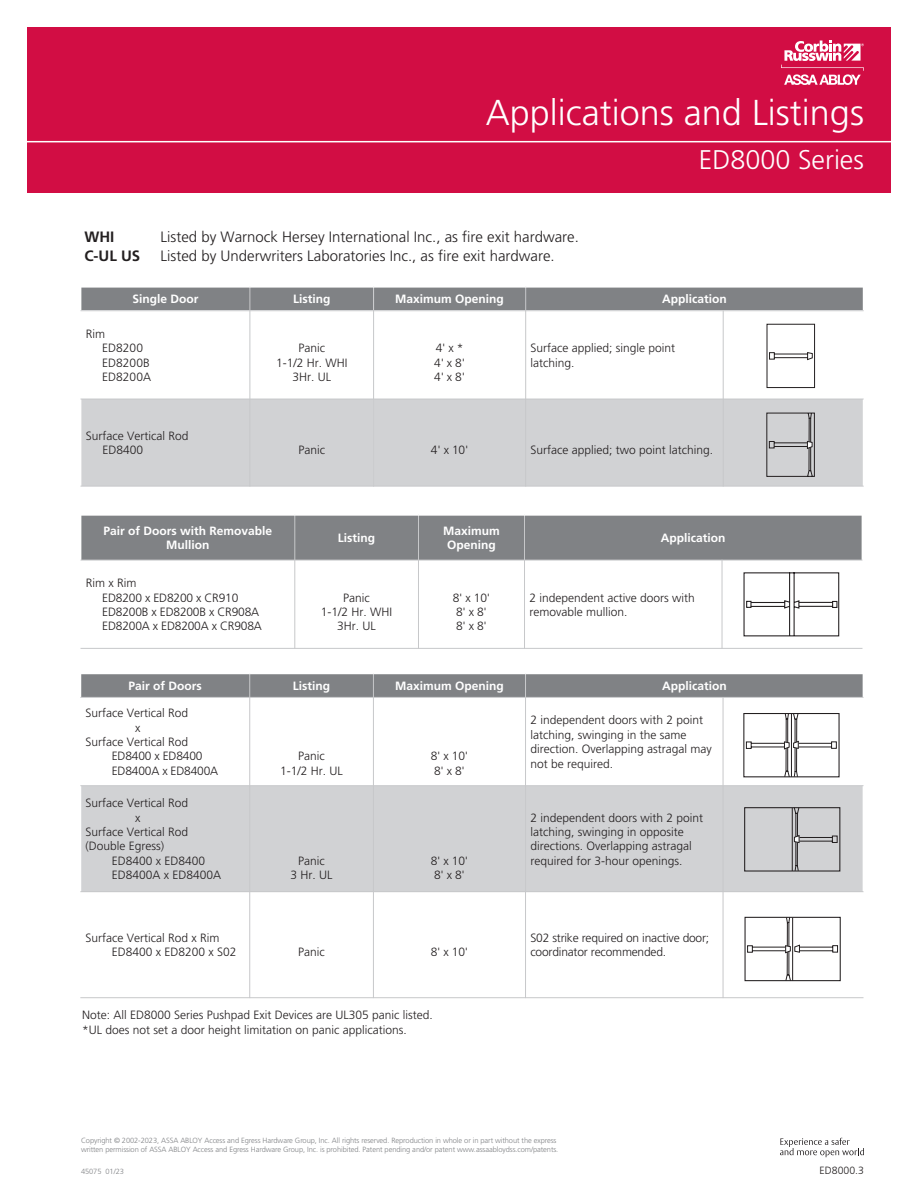
<style>
.page{position:relative;width:918px;height:1188px;background:#fff}
.page>*{position:absolute;margin:0;border:0;box-sizing:border-box;transform-origin:0 0}
.t1{font:300 36px "Frutiger LT Pro";color:#fff}
.t2{font:300 27px "Frutiger LT Pro";color:#fff}
.t3{font:300 15px "Frutiger LT Pro";color:#231f20}
.t4{font:700 15px "Frutiger LT Pro";color:#231f20}
.t5{font:300 12px/14.4px "Frutiger LT Pro";color:#231f20}
.t6{font:700 12px/14.4px "Frutiger LT Pro";color:#fff;text-align:center}
.t7{font:300 10.5px "Frutiger LT Pro";color:#231f20}
.t8{font:300 7.5px/9px "Frutiger LT Pro";letter-spacing:-.01em;color:#808285}
</style>
<div class="page">
<svg style="left:780px;top:1138px;width:84px;height:19px"></svg>
<div style="left:27px;top:27px;width:864px;height:166px;background:#d20d44"></div>
<hr style="left:0;top:141px;width:918px;height:1px;background:#fff">
<svg style="left:781px;top:40px;width:83px;height:45px"></svg>
<div style="left:81px;top:287px;width:169px;height:23px;background:#808285"></div>
<div style="left:250px;top:287px;width:123px;height:23px;background:#808285"></div>
<div style="left:374px;top:287px;width:151px;height:23px;background:#808285"></div>
<div style="left:526px;top:287px;width:337px;height:23px;background:#808285"></div>
<div style="left:81px;top:399px;width:169px;height:87px;background:#d1d2d4"></div>
<div style="left:250px;top:399px;width:123px;height:87px;background:#d1d2d4"></div>
<div style="left:374px;top:399px;width:151px;height:87px;background:#d1d2d4"></div>
<div style="left:526px;top:399px;width:197px;height:87px;background:#d1d2d4"></div>
<div style="left:724px;top:399px;width:139px;height:87px;background:#d1d2d4"></div>
<svg style="left:766px;top:324px;width:50px;height:153px"></svg>
<hr style="left:81px;top:287px;width:1px;height:200px;background:#fff">
<hr style="left:250px;top:287px;width:1px;height:200px;background:#c7c8ca">
<hr style="left:373px;top:287px;width:1px;height:200px;background:#c7c8ca">
<hr style="left:525px;top:287px;width:1px;height:200px;background:#c7c8ca">
<hr style="left:723px;top:310px;width:1px;height:177px;background:#c7c8ca">
<hr style="left:81px;top:287px;width:783px;height:1px;background:#fff">
<hr style="left:81px;top:310px;width:783px;height:1px;background:#c7c8ca">
<hr style="left:81px;top:399px;width:783px;height:1px;background:#c7c8ca">
<hr style="left:81px;top:486px;width:783px;height:1px;background:#c7c8ca">
<div style="left:81px;top:516px;width:213px;height:44px;background:#808285"></div>
<div style="left:295px;top:516px;width:123px;height:44px;background:#808285"></div>
<div style="left:419px;top:516px;width:105px;height:44px;background:#808285"></div>
<div style="left:525px;top:516px;width:337px;height:44px;background:#808285"></div>
<svg style="left:744px;top:572px;width:96px;height:65px"></svg>
<hr style="left:81px;top:515px;width:1px;height:134px;background:#fff">
<hr style="left:294px;top:515px;width:1px;height:134px;background:#c7c8ca">
<hr style="left:418px;top:515px;width:1px;height:134px;background:#c7c8ca">
<hr style="left:524px;top:515px;width:1px;height:134px;background:#c7c8ca">
<hr style="left:722px;top:560px;width:1px;height:89px;background:#c7c8ca">
<hr style="left:81px;top:515px;width:781px;height:1px;background:#fff">
<hr style="left:81px;top:560px;width:781px;height:1px;background:#c7c8ca">
<hr style="left:81px;top:648px;width:781px;height:1px;background:#c7c8ca">
<div style="left:81px;top:674px;width:168px;height:23px;background:#808285"></div>
<div style="left:250px;top:674px;width:123px;height:23px;background:#808285"></div>
<div style="left:374px;top:674px;width:151px;height:23px;background:#808285"></div>
<div style="left:526px;top:674px;width:337px;height:23px;background:#808285"></div>
<svg style="left:746px;top:713px;width:91px;height:65px"></svg>
<div style="left:81px;top:786px;width:168px;height:105px;background:#d1d2d4"></div>
<div style="left:250px;top:786px;width:123px;height:105px;background:#d1d2d4"></div>
<div style="left:374px;top:786px;width:151px;height:105px;background:#d1d2d4"></div>
<div style="left:526px;top:786px;width:197px;height:105px;background:#d1d2d4"></div>
<div style="left:723px;top:786px;width:140px;height:105px;background:#d1d2d4"></div>
<div style="left:744px;top:807px;width:96px;height:65px;border:1px solid #231f20"></div>
<svg style="left:792px;top:807px;width:46px;height:65px"></svg>
<div style="left:745px;top:917px;width:96px;height:64px;border:1px solid #231f20"></div>
<svg style="left:747px;top:917px;width:91px;height:65px"></svg>
<hr style="left:249px;top:673px;width:1px;height:325px;background:#c7c8ca">
<hr style="left:373px;top:673px;width:1px;height:325px;background:#c7c8ca">
<hr style="left:525px;top:673px;width:1px;height:325px;background:#c7c8ca">
<hr style="left:723px;top:697px;width:1px;height:301px;background:#c7c8ca">
<hr style="left:80px;top:673px;width:784px;height:1px;background:#fff">
<hr style="left:80px;top:697px;width:784px;height:1px;background:#c7c8ca">
<hr style="left:80px;top:785px;width:784px;height:1px;background:#c7c8ca">
<hr style="left:80px;top:891px;width:784px;height:1px;background:#c7c8ca">
<hr style="left:80px;top:997px;width:784px;height:1px;background:#c7c8ca">
<p class="t1" style="left:486px;top:92px;width:380px">Applications and Listings</p>
<p class="t2" style="left:699px;top:144px;width:167px">ED8000 Series</p>
<p class="t4" style="left:84px;top:228px;width:31px">WHI</p>
<p class="t3" style="left:161px;top:228px;width:420px">Listed by Warnock Hersey International Inc., as fire exit hardware.</p>
<p class="t4" style="left:84px;top:247px;width:57px">C-UL US</p>
<p class="t3" style="left:161px;top:247px;width:396px">Listed by Underwriters Laboratories Inc., as fire exit hardware.</p>
<p class="t6" style="left:132px;top:292px;width:68px">Single Door</p>
<p class="t6" style="left:293px;top:292px;width:39px">Listing</p>
<p class="t6" style="left:395px;top:292px;width:110px">Maximum Opening</p>
<p class="t6" style="left:662px;top:292px;width:66px">Application</p>
<p class="t5" style="left:86px;top:327px;width:21px">Rim</p>
<p class="t5" style="left:102px;top:341px;width:42px">ED8200</p>
<p class="t5" style="left:102px;top:355px;width:49px">ED8200B</p>
<p class="t5" style="left:102px;top:370px;width:50px">ED8200A</p>
<p class="t5" style="left:298px;top:341px;width:28px">Panic</p>
<p class="t5" style="left:276px;top:355px;width:73px">1-1/2 Hr. WHI</p>
<p class="t5" style="left:292px;top:370px;width:40px">3Hr. UL</p>
<p class="t5" style="left:436px;top:341px;width:29px">4' x *</p>
<p class="t5" style="left:434px;top:355px;width:32px">4' x 8'</p>
<p class="t5" style="left:434px;top:370px;width:32px">4' x 8'</p>
<p class="t5" style="left:531px;top:341px;width:146px">Surface applied; single point latching.</p>
<p class="t5" style="left:86px;top:429px;width:104px">Surface Vertical Rod</p>
<p class="t5" style="left:102px;top:443px;width:42px">ED8400</p>
<p class="t5" style="left:298px;top:443px;width:28px">Panic</p>
<p class="t5" style="left:431px;top:443px;width:39px">4' x 10'</p>
<p class="t5" style="left:531px;top:443px;width:184px">Surface applied; two point latching.</p>
<p class="t6" style="left:103px;top:524px;width:170px">Pair of Doors with Removable<br>Mullion</p>
<p class="t6" style="left:338px;top:531px;width:39px">Listing</p>
<p class="t6" style="left:443px;top:524px;width:58px">Maximum<br>Opening</p>
<p class="t6" style="left:661px;top:531px;width:66px">Application</p>
<p class="t5" style="left:86px;top:576px;width:52px">Rim x Rim</p>
<p class="t5" style="left:102px;top:590px;width:138px">ED8200 x ED8200 x CR910</p>
<p class="t5" style="left:102px;top:605px;width:158px">ED8200B x ED8200B x CR908A</p>
<p class="t5" style="left:102px;top:619px;width:161px">ED8200A x ED8200A x CR908A</p>
<p class="t5" style="left:529px;top:590px;width:167px">2 independent active doors with removable mullion.</p>
<p class="t5" style="left:343px;top:590px;width:28px">Panic</p>
<p class="t5" style="left:321px;top:605px;width:73px">1-1/2 Hr. WHI</p>
<p class="t5" style="left:337px;top:619px;width:40px">3Hr. UL</p>
<p class="t5" style="left:453px;top:590px;width:39px">8' x 10'</p>
<p class="t5" style="left:456px;top:605px;width:32px">8' x 8'</p>
<p class="t5" style="left:456px;top:619px;width:32px">8' x 8'</p>
<p class="t6" style="left:129px;top:679px;width:75px">Pair of Doors</p>
<p class="t6" style="left:293px;top:679px;width:39px">Listing</p>
<p class="t6" style="left:395px;top:679px;width:110px">Maximum Opening</p>
<p class="t6" style="left:662px;top:679px;width:66px">Application</p>
<p class="t5" style="left:86px;top:706px;width:104px">Surface Vertical Rod</p>
<p class="t5" style="left:135px;top:720px;width:7px">x</p>
<p class="t5" style="left:86px;top:735px;width:104px">Surface Vertical Rod</p>
<p class="t5" style="left:112px;top:749px;width:92px">ED8400 x ED8400</p>
<p class="t5" style="left:112px;top:764px;width:108px">ED8400A x ED8400A</p>
<p class="t5" style="left:530px;top:713px;width:183px">2 independent doors with 2 point latching, swinging in the same direction. Overlapping astragal may not be required.</p>
<p class="t5" style="left:298px;top:749px;width:28px">Panic</p>
<p class="t5" style="left:280px;top:764px;width:64px">1-1/2 Hr. UL</p>
<p class="t5" style="left:431px;top:749px;width:39px">8' x 10'</p>
<p class="t5" style="left:434px;top:764px;width:32px">8' x 8'</p>
<p class="t5" style="left:86px;top:796px;width:104px">Surface Vertical Rod</p>
<p class="t5" style="left:135px;top:810px;width:7px">x</p>
<p class="t5" style="left:86px;top:825px;width:104px">Surface Vertical Rod</p>
<p class="t5" style="left:86px;top:839px;width:80px">(Double Egress)</p>
<p class="t5" style="left:112px;top:854px;width:95px">ED8400 x ED8400</p>
<p class="t5" style="left:112px;top:868px;width:111px">ED8400A x ED8400A</p>
<p class="t5" style="left:298px;top:854px;width:28px">Panic</p>
<p class="t5" style="left:291px;top:868px;width:44px">3 Hr. UL</p>
<p class="t5" style="left:431px;top:854px;width:39px">8' x 10'</p>
<p class="t5" style="left:434px;top:868px;width:32px">8' x 8'</p>
<p class="t5" style="left:86px;top:931px;width:135px">Surface Vertical Rod x Rim</p>
<p class="t5" style="left:112px;top:945px;width:126px">ED8400 x ED8200 x S02</p>
<p class="t5" style="left:298px;top:945px;width:28px">Panic</p>
<p class="t5" style="left:431px;top:945px;width:39px">8' x 10'</p>
<p class="t5" style="left:82px;top:1008px;width:352px">Note: All ED8000 Series Pushpad Exit Devices are UL305 panic listed.</p>
<p class="t5" style="left:82px;top:1022px;width:326px">*UL does not set a door height limitation on panic applications.</p>
<p class="t5" style="left:530px;top:810px;width:174px">2 independent doors with 2 point latching, swinging in opposite directions. Overlapping astragal required for 3-hour openings.</p>
<p class="t5" style="left:530px;top:931px;width:180px">S02 strike required on inactive door; coordinator recommended.</p>
<p class="t8" style="left:81px;top:1136px;width:479px">Copyright © 2002-2023, ASSA ABLOY Access and Egress Hardware Group, Inc. All rights reserved. Reproduction in whole or in part without the express written permission of ASSA ABLOY Access and Egress Hardware Group, Inc. is prohibited. Patent pending and/or patent www.assaabloydss.com/patents.</p>
<p class="t8" style="left:81px;top:1167px;width:44px">45075 01/23</p>
<p class="t7" style="left:820px;top:1164px;width:46px">ED8000.3</p>
</div>
